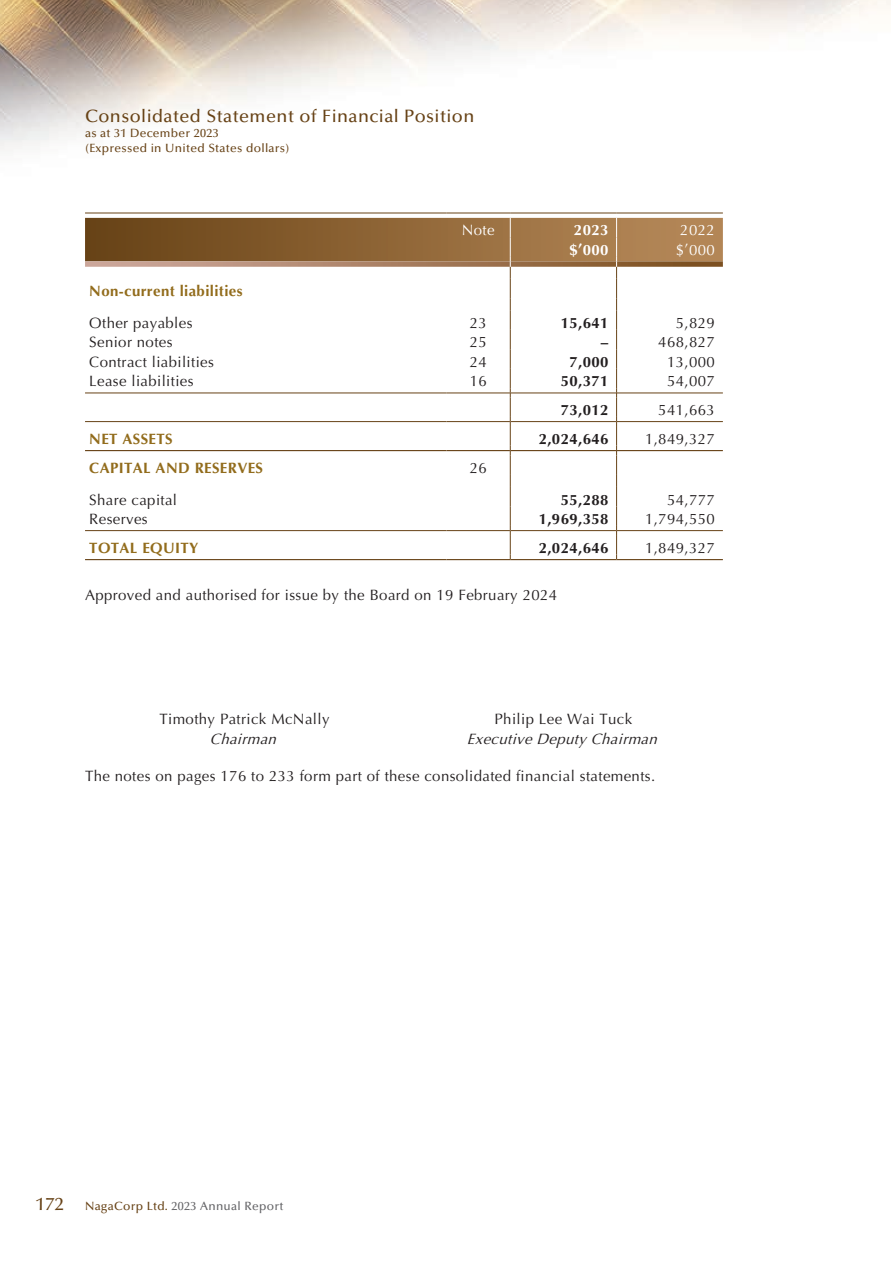
<style>
.page{position:relative;width:893px;height:1263px;background:#fff}
.page>*{position:absolute;margin:0;border:0;box-sizing:border-box;transform-origin:0 0}
.t1{font:500 18px "Optima LT Pro";letter-spacing:.025em;color:#674216}
._1__內文{font:15px "Optima LT Pro";letter-spacing:.025em;color:#231f20}
._1__內文-2{font:700 15px "Optima LT Pro";letter-spacing:.025em;color:#926c1c}
._1__內文-3{font:700 15px "Optima LT Pro";letter-spacing:.025em;color:#231f20}
._1__內文-4{font:italic 15px "Optima LT Pro";color:#231f20}
._1__內文-5{font:15px "Optima LT Pro";letter-spacing:.025em;color:#fff}
._1__內文-6{font:700 15px "Optima LT Pro";letter-spacing:.025em;color:#fff}
.t2{font:500 12px/15px "Optima LT Pro";letter-spacing:.025em;color:#674216}
.t3{font:500 12px "Optima LT Pro";letter-spacing:.025em;color:#636366}
.s1{font-size:18px;color:#674216}
.s2{color:#674216}
</style>
<div class="page">
<img style="left:0;top:0;width:891px;height:561px">
<svg style="left:85px;top:218px;width:638px;height:341px"></svg>
<hr style="left:85px;top:213px;width:361px;height:1px;background:#674216">
<hr style="left:446px;top:213px;width:64px;height:1px;background:#674216">
<hr style="left:510px;top:213px;width:107px;height:1px;background:#674216">
<hr style="left:617px;top:213px;width:106px;height:1px;background:#674216">
<hr style="left:85px;top:393px;width:361px;height:1px;background:#674216">
<hr style="left:446px;top:393px;width:64px;height:1px;background:#674216">
<hr style="left:511px;top:393px;width:105px;height:1px;background:#674216">
<hr style="left:617px;top:393px;width:106px;height:1px;background:#674216">
<hr style="left:85px;top:421px;width:361px;height:1px;background:#674216">
<hr style="left:446px;top:421px;width:64px;height:1px;background:#674216">
<hr style="left:511px;top:421px;width:105px;height:1px;background:#674216">
<hr style="left:617px;top:421px;width:106px;height:1px;background:#674216">
<hr style="left:85px;top:450px;width:361px;height:1px;background:#674216">
<hr style="left:446px;top:450px;width:64px;height:1px;background:#674216">
<hr style="left:511px;top:450px;width:105px;height:1px;background:#674216">
<hr style="left:617px;top:450px;width:106px;height:1px;background:#674216">
<hr style="left:85px;top:530px;width:361px;height:1px;background:#674216">
<hr style="left:446px;top:530px;width:64px;height:1px;background:#674216">
<hr style="left:511px;top:530px;width:105px;height:1px;background:#674216">
<hr style="left:617px;top:530px;width:106px;height:1px;background:#674216">
<hr style="left:85px;top:559px;width:361px;height:1px;background:#674216">
<hr style="left:446px;top:559px;width:64px;height:1px;background:#674216">
<hr style="left:510px;top:559px;width:107px;height:1px;background:#674216">
<hr style="left:617px;top:559px;width:106px;height:1px;background:#674216">
<p class="t1" style="left:85px;top:105px;width:391px">Consolidated Statement of Financial Position</p>
<p class="t2" style="left:85px;top:126px;width:206px">as at 31 December 2023<br>(Expressed in United States dollars)</p>
<p class="_1__內文-5" style="left:462px;top:221px;width:34px">Note</p>
<p class="_1__內文-6" style="left:574px;top:221px;width:36px">2023</p>
<p class="_1__內文-5" style="left:680px;top:221px;width:36px">2022</p>
<p class="_1__內文-6" style="left:569px;top:240px;width:41px">$’000</p>
<p class="_1__內文-5" style="left:676px;top:240px;width:41px">$’000</p>
<p class="_1__內文-2" style="left:89px;top:282px;width:155px">Non-current liabilities</p>
<p class="_1__內文" style="left:89px;top:313px;width:105px">Other payables</p>
<p class="_1__內文" style="left:470px;top:313px;width:19px">23</p>
<p class="_1__內文-3" style="left:561px;top:313px;width:49px">15,641</p>
<p class="_1__內文" style="left:676px;top:313px;width:41px">5,829</p>
<p class="_1__內文" style="left:89px;top:333px;width:85px">Senior notes</p>
<p class="_1__內文" style="left:470px;top:333px;width:19px">25</p>
<p class="_1__內文-3" style="left:601px;top:333px;width:9px">–</p>
<p class="_1__內文" style="left:658px;top:333px;width:58px">468,827</p>
<p class="_1__內文" style="left:89px;top:352px;width:126px">Contract liabilities</p>
<p class="_1__內文" style="left:470px;top:352px;width:19px">24</p>
<p class="_1__內文-3" style="left:569px;top:352px;width:41px">7,000</p>
<p class="_1__內文" style="left:667px;top:352px;width:49px">13,000</p>
<p class="_1__內文" style="left:89px;top:372px;width:106px">Lease liabilities</p>
<p class="_1__內文" style="left:470px;top:372px;width:19px">16</p>
<p class="_1__內文-3" style="left:561px;top:372px;width:49px">50,371</p>
<p class="_1__內文" style="left:667px;top:372px;width:49px">54,007</p>
<p class="_1__內文-3" style="left:561px;top:400px;width:49px">73,012</p>
<p class="_1__內文" style="left:658px;top:400px;width:58px">541,663</p>
<p class="_1__內文-2" style="left:89px;top:429px;width:85px">NET ASSETS</p>
<p class="_1__內文-3" style="left:539px;top:429px;width:71px">2,024,646</p>
<p class="_1__內文" style="left:645px;top:429px;width:71px">1,849,327</p>
<p class="_1__內文-2" style="left:89px;top:458px;width:175px">CAPITAL AND RESERVES</p>
<p class="_1__內文" style="left:470px;top:458px;width:19px">26</p>
<p class="_1__內文" style="left:89px;top:490px;width:89px">Share capital</p>
<p class="_1__內文-3" style="left:561px;top:490px;width:49px">55,288</p>
<p class="_1__內文" style="left:667px;top:490px;width:49px">54,777</p>
<p class="_1__內文" style="left:89px;top:509px;width:60px">Reserves</p>
<p class="_1__內文-3" style="left:539px;top:509px;width:71px">1,969,358</p>
<p class="_1__內文" style="left:645px;top:509px;width:71px">1,794,550</p>
<p class="_1__內文-2" style="left:89px;top:538px;width:111px">TOTAL EQUITY</p>
<p class="_1__內文-3" style="left:539px;top:538px;width:71px">2,024,646</p>
<p class="_1__內文" style="left:645px;top:538px;width:71px">1,849,327</p>
<p class="_1__內文" style="left:85px;top:585px;width:474px">Approved and authorised for issue by the Board on 19 February 2024</p>
<p class="_1__內文" style="left:160px;top:710px;width:171px">Timothy Patrick McNally</p>
<p class="_1__內文" style="left:495px;top:710px;width:139px">Philip Lee Wai Tuck</p>
<p class="_1__內文-4" style="left:210px;top:729px;width:73px">Chairman</p>
<p class="_1__內文-4" style="left:467px;top:729px;width:196px">ExecutiveDeputyChairman</p>
<p class="_1__內文" style="left:85px;top:766px;width:572px">The notes on pages 176 to 233 form part of these consolidated financial statements.</p>
<p class="t3" style="left:36px;top:1198px;width:249px"><span class="s1">172</span> <span class="s2">NagaCorp Ltd.</span> 2023 Annual Report</p>
</div>
